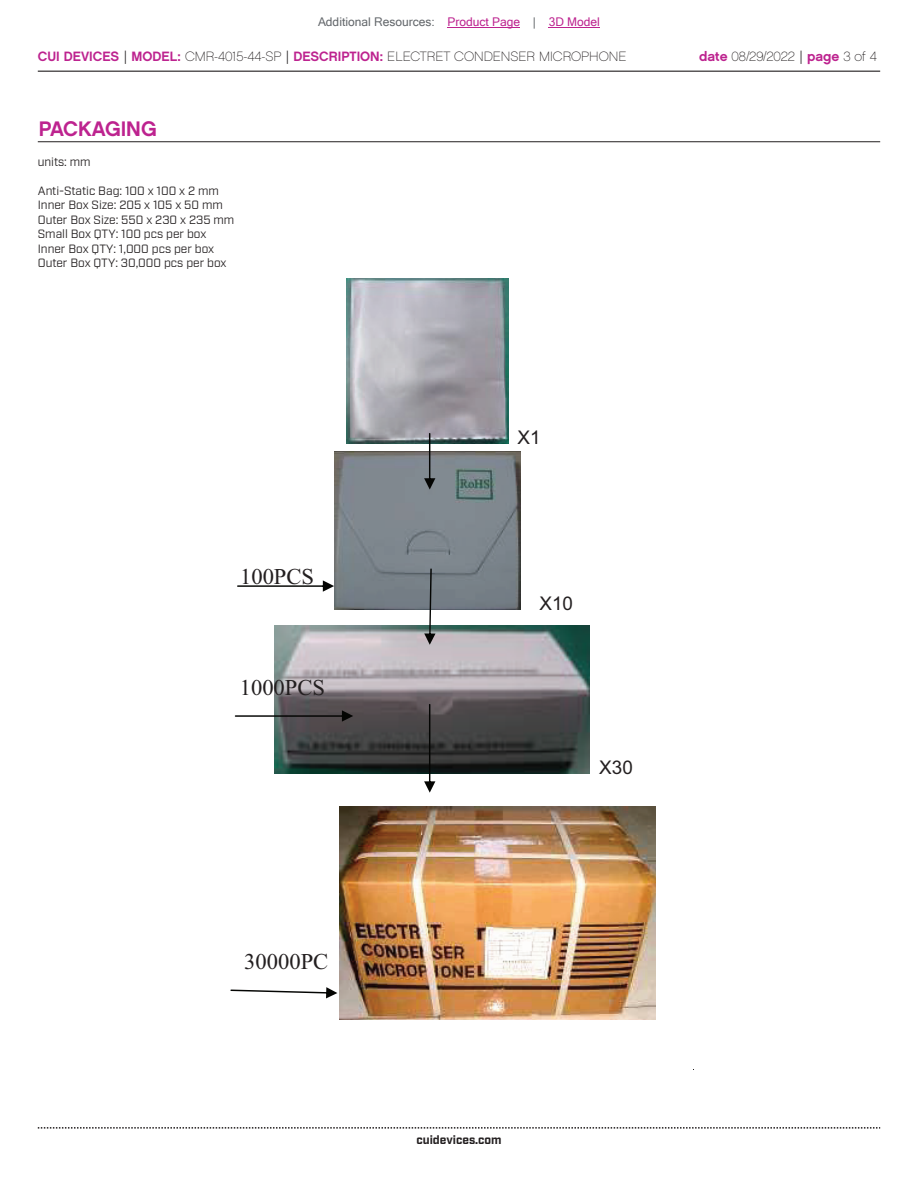
<style>
.page{position:relative;width:918px;height:1188px;background:#fff}
.page>*{position:absolute;margin:0;border:0;box-sizing:border-box;transform-origin:0 0}
.t1{font:22.65px "Times New Roman";color:#231f20}
.t2{font:21px "Chalet New York Nineteen Sixty";color:#bd238f}
.t3{font:18.9px "Arial";color:#231f20}
.t4{font:13.5px "Chalet Paris Nineteen Sixty";color:#231f20}
.t5{font:12px/14.4px "Industry";color:#231f20}
.t6{font:12px "Microsoft Sans Serif";color:#63676b}
.t7{font:700 12px "Industry";color:#231f20}
.s1{color:#bd238f}
.s2{font-family:"Chalet New York Nineteen Sixty";color:#bd238f}
.s3{font-family:"Industry"}
</style>
<div class="page">
<hr style="left:38px;top:71px;width:842px;height:1px;background:#231f20">
<svg style="left:38px;top:1127px;width:842px;height:2px"></svg>
<hr style="left:38px;top:141px;width:842px;height:1px;background:#231f20">
<img style="left:346px;top:279px;width:162px;height:165px">
<img style="left:334px;top:451px;width:187px;height:159px">
<img style="left:275px;top:626px;width:315px;height:148px">
<img style="left:339px;top:806px;width:317px;height:213px">
<svg style="left:424px;top:568px;width:12px;height:77px"></svg>
<svg style="left:237px;top:580px;width:97px;height:12px"></svg>
<svg style="left:235px;top:710px;width:118px;height:12px"></svg>
<svg style="left:424px;top:704px;width:11px;height:89px"></svg>
<svg style="left:230px;top:987px;width:107px;height:11px"></svg>
<svg style="left:424px;top:433px;width:11px;height:57px"></svg>
<hr style="left:448px;top:27px;width:72px;height:1px;background:#bd238f">
<hr style="left:549px;top:27px;width:51px;height:1px;background:#bd238f">
<p class="t6" style="left:318px;top:15px;width:283px">Additional Resources: <span class="s1">Product Page</span> | <span class="s1">3D Model</span></p>
<p class="t4" style="left:38px;top:48px;width:590px"><span class="s2">CUI DEVICES</span> <span class="s3">|</span> <span class="s2">MODEL:</span> CMR-4015-44-SP <span class="s3">|</span> <span class="s2">DESCRIPTION:</span> ELECTRET CONDENSER MICROPHONE</p>
<p class="t4" style="left:699px;top:48px;width:179px"><span class="s2">date</span> 08/29/2022 <span class="s3">|</span> <span class="s2">page</span> 3 of 4</p>
<h2 class="t2" style="left:39px;top:115px;width:119px">PACKAGING</h2>
<p class="t5" style="left:38px;top:155px;width:54px">units: mm</p>
<p class="t5" style="left:38px;top:184px;width:198px">Anti-Static Bag: 100 x 100 x 2 mm<br>Inner Box Size: 205 x 105 x 50 mm<br>Outer Box Size: 550 x 230 x 235 mm<br>Small Box QTY: 100 pcs per box<br>Inner Box QTY: 1,000 pcs per box<br>Outer Box QTY: 30,000 pcs per box</p>
<h1 class="t1" style="left:240px;top:563px;width:76px">100PCS</h1>
<h1 class="t1" style="left:240px;top:674px;width:87px">1000PCS</h1>
<h1 class="t1" style="left:244px;top:948px;width:86px">30000PC</h1>
<h3 class="t3" style="left:517px;top:424px;width:25px">X1</h3>
<h3 class="t3" style="left:540px;top:590px;width:35px">X10</h3>
<h3 class="t3" style="left:599px;top:754px;width:35px">X30</h3>
<p class="t7" style="left:416px;top:1132px;width:87px">cuidevices.com</p>
</div>
